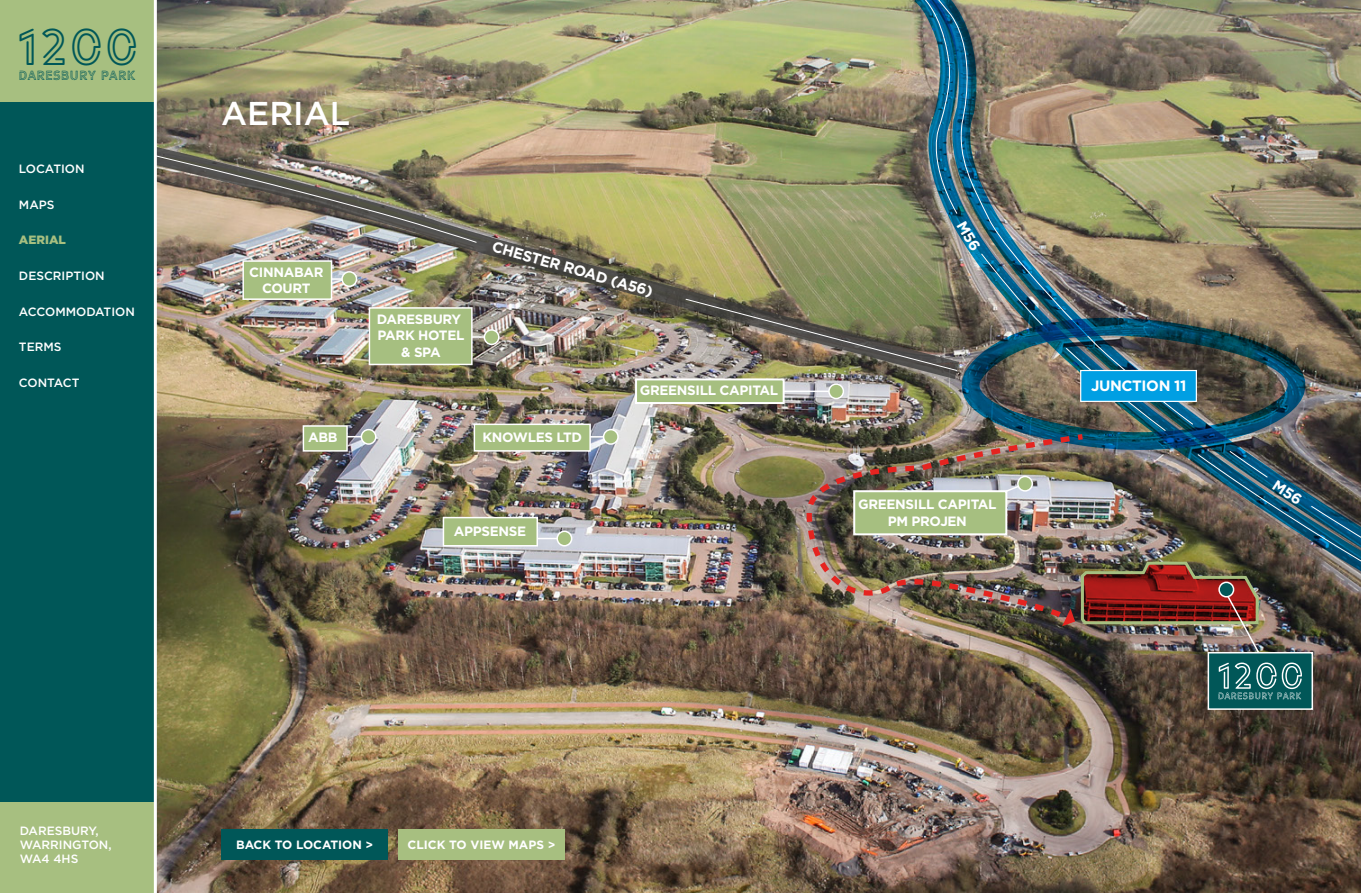
<style>
.page{position:relative;width:1361px;height:893px;background:#fff}
.page>*{position:absolute;margin:0;border:0;box-sizing:border-box;transform-origin:0 0}
.t1{font:48.15px "LIBRARY3 A Msoft";color:#005758}
.t2{font:500 33px "Gotham";color:#fff}
.t3{font:700 15px "Gotham";letter-spacing:-.025em;color:#fff}
.t4{font:700 13.5px/16.2px "Gotham";letter-spacing:-.025em;color:#fff;text-align:center}
.t5{font:12.3px "LIBRARY3 A Msoft";color:#005758}
.t6{font:500 12px/14.4px "Gotham";color:#fff}
.t7{font:700 12px "Gotham";color:#fff}
.t8{font:900 12px "Gotham";color:#a7bf80}
</style>
<div class="page">
<img style="left:157px;top:0;width:1204px;height:893px">
<img style="left:1194px;top:0;width:167px;height:221px">
<svg style="left:921px;top:0;width:13px;height:121px;background:#7b7e7a"></svg>
<img style="left:934px;top:0;width:260px;height:221px">
<img style="left:157px;top:121px;width:802px;height:258px">
<img style="left:157px;top:125px;width:320px;height:119px">
<div style="left:1208px;top:653px;width:104px;height:56px;background:#015758"></div>
<div style="left:1207px;top:652px;width:106px;height:58px;border:2px solid #fff"></div>
<div style="left:636px;top:379px;width:147px;height:24px;background:#a6bf80"></div>
<div style="left:635px;top:378px;width:149px;height:26px;border:2px solid #fff"></div>
<hr style="left:530px;top:538px;width:34px;height:1px;background:#fff">
<svg style="left:348px;top:436px;width:13px;height:1px"></svg>
<hr style="left:588px;top:436px;width:23px;height:2px;background:#fff">
<svg style="left:472px;top:336px;width:11px;height:2px"></svg>
<svg style="left:332px;top:278px;width:9px;height:2px"></svg>
<div style="left:243px;top:261px;width:88px;height:38px;background:#a6bf80"></div>
<div style="left:242px;top:260px;width:90px;height:40px;border:2px solid #fff"></div>
<div style="left:341px;top:271px;width:16px;height:16px;background:#a6bf80;border:2px solid #fff;border-radius:50%"></div>
<div style="left:369px;top:308px;width:103px;height:56px;background:#a6bf80"></div>
<div style="left:369px;top:307px;width:103px;height:58px;border:2px solid #fff"></div>
<div style="left:483px;top:329px;width:16px;height:16px;background:#a6bf80;border:2px solid #fff;border-radius:50%"></div>
<div style="left:303px;top:426px;width:44px;height:25px;background:#a6bf80"></div>
<div style="left:303px;top:425px;width:45px;height:27px;border:2px solid #fff"></div>
<div style="left:361px;top:429px;width:15px;height:16px;background:#a6bf80;border:2px solid #fff;border-radius:50%"></div>
<div style="left:474px;top:424px;width:116px;height:27px;background:#a6bf80"></div>
<div style="left:473px;top:424px;width:118px;height:28px;border:2px solid #fff"></div>
<div style="left:603px;top:429px;width:16px;height:16px;background:#a6bf80;border:2px solid #fff;border-radius:50%"></div>
<div style="left:443px;top:518px;width:94px;height:28px;background:#a6bf80"></div>
<div style="left:443px;top:517px;width:95px;height:29px;border:2px solid #fff"></div>
<div style="left:556px;top:531px;width:16px;height:15px;background:#a6bf80;border:2px solid #fff;border-radius:50%"></div>
<div style="left:0;top:0;width:154px;height:114px;background:#a7bf80"></div>
<div style="left:0;top:800px;width:154px;height:93px;background:#a7bf80"></div>
<div style="left:0;top:102px;width:154px;height:699px;background:#005758"></div>
<div style="left:221px;top:829px;width:167px;height:30px;background:#005758"></div>
<div style="left:398px;top:829px;width:167px;height:30px;background:#a7bf80"></div>
<img style="left:684px;top:221px;width:677px;height:478px">
<h1 class="t1" style="left:16px;top:17px;width:126px">1200</h1>
<p class="t5" style="left:19px;top:67px;width:119px">DARESBURY PARK</p>
<p class="t6" style="left:19px;top:161px;width:67px">LOCATION</p>
<p class="t6" style="left:19px;top:197px;width:37px">MAPS</p>
<p class="t8" style="left:19px;top:232px;width:49px">AERIAL</p>
<p class="t6" style="left:19px;top:268px;width:87px">DESCRIPTION</p>
<p class="t6" style="left:19px;top:304px;width:117px">ACCOMMODATION</p>
<p class="t6" style="left:19px;top:340px;width:44px">TERMS</p>
<p class="t6" style="left:19px;top:375px;width:62px">CONTACT</p>
<h2 class="t2" style="left:221px;top:92px;width:130px">AERIAL</h2>
<p class="t4" style="left:249px;top:263px;width:76px">CINNABAR<br>COURT</p>
<p class="t4" style="left:377px;top:311px;width:89px">DARESBURY<br>PARK HOTEL &amp; SPA</p>
<p class="t3" style="left:495px;top:237px;width:168px;rotate:16deg">CHESTER ROAD (A56)</p>
<p class="t4" style="left:640px;top:382px;width:140px">GREENSILL CAPITAL</p>
<p class="t4" style="left:308px;top:429px;width:31px">ABB</p>
<p class="t4" style="left:482px;top:429px;width:101px">KNOWLES LTD</p>
<p class="t4" style="left:454px;top:523px;width:74px">APPSENSE</p>
<p class="t4" style="left:858px;top:496px;width:140px">GREENSILL CAPITAL<br>PM PROJEN</p>
<p class="t3" style="left:1091px;top:377px;width:97px">JUNCTION 11</p>
<p class="t6" style="left:20px;top:823px;width:93px">DARESBURY,<br>WARRINGTON,<br>WA4 4HS</p>
<p class="t7" style="left:236px;top:838px;width:139px">BACK TO LOCATION &gt;</p>
<p class="t7" style="left:407px;top:838px;width:149px">CLICK TO VIEW MAPS &gt;</p>
</div>
